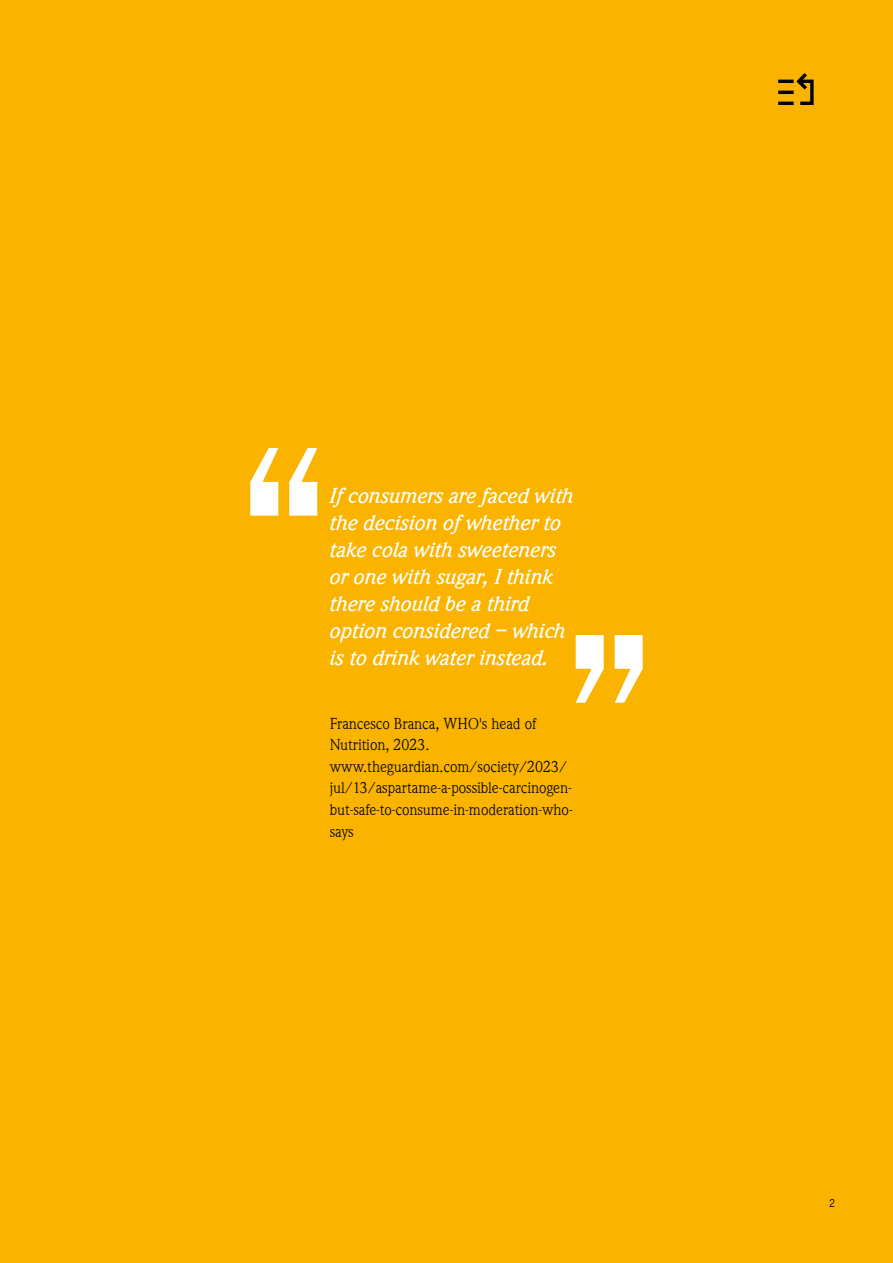
<style>
.page{position:relative;width:893px;height:1263px;background:#fab400}
.page>*{position:absolute;margin:0;border:0;box-sizing:border-box;transform-origin:0 0}
.t1{font:italic 500 22.5px/27px "Weidemann EF";color:#fff}
.t2{font:16.5px/21.6px "Weidemann EF";color:#000}
.t3{font:10.5px "News Gothic";color:#000;scale:.9 1}
</style>
<div class="page">
<svg style="left:250px;top:448px;width:67px;height:68px"></svg>
<svg style="left:576px;top:635px;width:67px;height:68px"></svg>
<hr style="left:778px;top:80px;width:16px;height:3px;background:#000">
<hr style="left:778px;top:91px;width:16px;height:3px;background:#000">
<hr style="left:778px;top:102px;width:16px;height:3px;background:#000">
<svg style="left:796px;top:73px;width:18px;height:32px"></svg>
<h1 class="t1" style="left:330px;top:482px;width:245px">If consumers are faced with the decision of whether to take cola with sweeteners or one with sugar, I think there should be a third option considered – which is to drink water instead.</h1>
<p class="t2" style="left:330px;top:712px;width:245px">Francesco Branca, WHO's head of<br>Nutrition, 2023. www.theguardian.com/society/2023/ jul/13/aspartame-a-possible-carcinogen&shy;but-safe-to-consume-in-moderation-who&shy;says</p>
<p class="t3" style="left:829px;top:1197px;width:8px">2</p>
</div>
